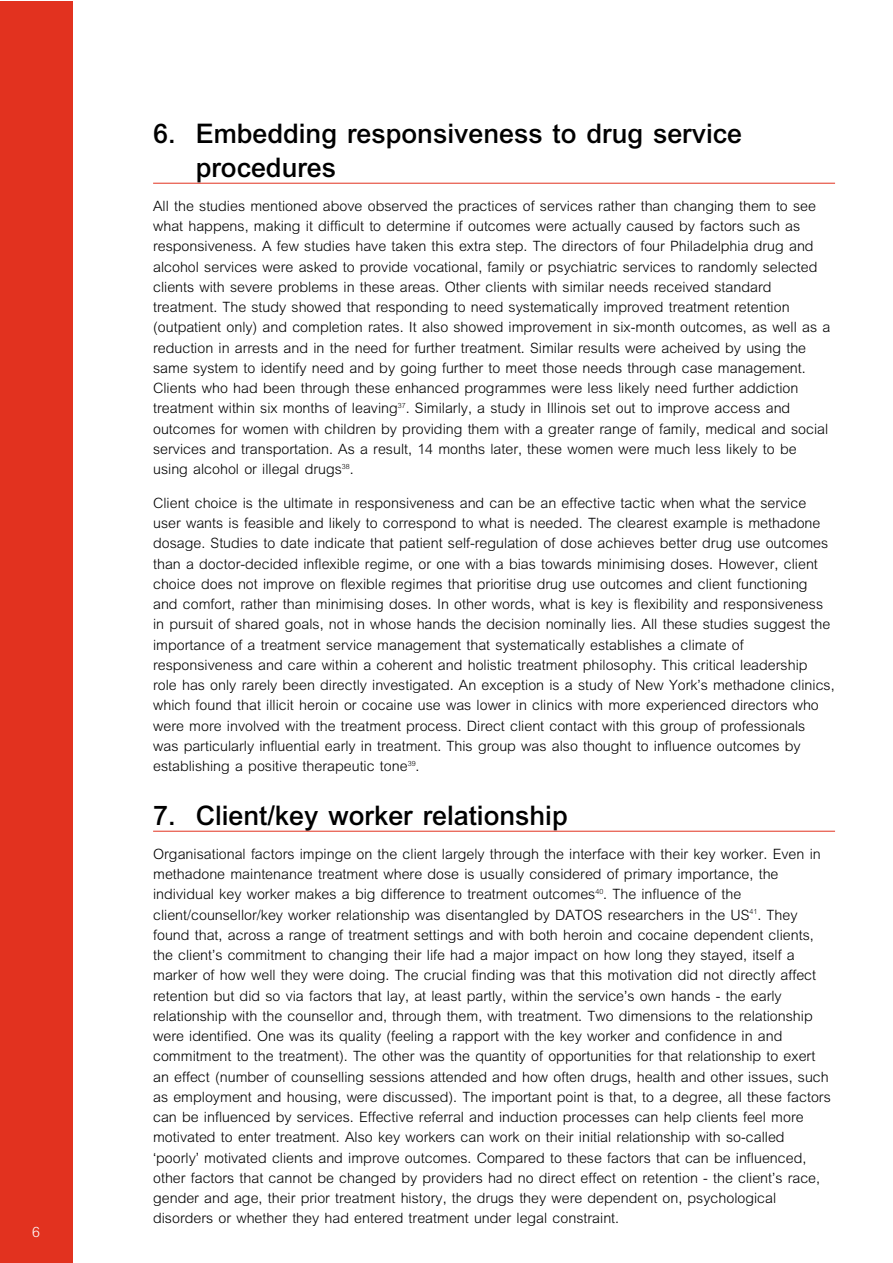
<style>
.page{position:relative;width:893px;height:1263px;background:#fff}
.page>*{position:absolute;margin:0;border:0;box-sizing:border-box;transform-origin:0 0}
.t1{font:500 27px/33.8px "M Arial";color:#000}
.t2{font:300 14.25px/20.2px "M Arial";color:#000}
.t3{font:300 14.25px "M Arial";color:#fff}
</style>
<div class="page">
<hr style="left:153px;top:183px;width:682px;height:1px;background:#e2321f">
<hr style="left:153px;top:831px;width:682px;height:1px;background:#e2321f">
<div style="left:1px;top:2px;width:71px;height:1260px;background:#e2321f"></div>
<p class="t3" style="left:32px;top:1226px;width:9px">6</p>
<h1 class="t1" style="left:196px;top:119px;width:548px;text-indent:-43px">6. Embedding responsiveness to drug service procedures</h1>
<p class="t2" style="left:153px;top:197px;width:678px">All the studies mentioned above observed the practices of services rather than changing them to see what happens, making it difficult to determine if outcomes were actually caused by factors such as responsiveness. A few studies have taken this extra step. The directors of four Philadelphia drug and alcohol services were asked to provide vocational, family or psychiatric services to randomly selected clients with severe problems in these areas. Other clients with similar needs received standard treatment. The study showed that responding to need systematically improved treatment retention (outpatient only) and completion rates. It also showed improvement in six-month outcomes, as well as a reduction in arrests and in the need for further treatment. Similar results were acheived by using the same system to identify need and by going further to meet those needs through case management.<br>Clients who had been through these enhanced programmes were less likely need further addiction treatment within six months of leaving<sup>37</sup>. Similarly, a study in Illinois set out to improve access and outcomes for women with children by providing them with a greater range of family, medical and social services and transportation. As a result, 14 months later, these women were much less likely to be using alcohol or illegal drugs<sup>38</sup>.</p>
<p class="t2" style="left:153px;top:494px;width:683px">Client choice is the ultimate in responsiveness and can be an effective tactic when what the service user wants is feasible and likely to correspond to what is needed. The clearest example is methadone dosage. Studies to date indicate that patient self-regulation of dose achieves better drug use outcomes than a doctor-decided inflexible regime, or one with a bias towards minimising doses. However, client choice does not improve on flexible regimes that prioritise drug use outcomes and client functioning and comfort, rather than minimising doses. In other words, what is key is flexibility and responsiveness in pursuit of shared goals, not in whose hands the decision nominally lies. All these studies suggest the importance of a treatment service management that systematically establishes a climate of responsiveness and care within a coherent and holistic treatment philosophy. This critical leadership role has only rarely been directly investigated. An exception is a study of New York’s methadone clinics, which found that illicit heroin or cocaine use was lower in clinics with more experienced directors who were more involved with the treatment process. Direct client contact with this group of professionals<br>was particularly influential early in treatment. This group was also thought to influence outcomes by establishing a positive therapeutic tone<sup>39</sup>.</p>
<h1 class="t1" style="left:153px;top:801px;width:416px">7. Client/key worker relationship</h1>
<p class="t2" style="left:153px;top:845px;width:679px">Organisational factors impinge on the client largely through the interface with their key worker. Even in methadone maintenance treatment where dose is usually considered of primary importance, the individual key worker makes a big difference to treatment outcomes<sup>40</sup>. The influence of the client/counsellor/key worker relationship was disentangled by DATOS researchers in the US<sup>41</sup>. They found that, across a range of treatment settings and with both heroin and cocaine dependent clients, the client’s commitment to changing their life had a major impact on how long they stayed, itself a marker of how well they were doing. The crucial finding was that this motivation did not directly affect retention but did so via factors that lay, at least partly, within the service’s own hands - the early relationship with the counsellor and, through them, with treatment. Two dimensions to the relationship were identified. One was its quality (feeling a rapport with the key worker and confidence in and commitment to the treatment). The other was the quantity of opportunities for that relationship to exert an effect (number of counselling sessions attended and how often drugs, health and other issues, such as employment and housing, were discussed). The important point is that, to a degree, all these factors can be influenced by services. Effective referral and induction processes can help clients feel more motivated to enter treatment. Also key workers can work on their initial relationship with so-called ‘poorly’ motivated clients and improve outcomes. Compared to these factors that can be influenced, other factors that cannot be changed by providers had no direct effect on retention - the client’s race, gender and age, their prior treatment history, the drugs they were dependent on, psychological disorders or whether they had entered treatment under legal constraint.</p>
</div>
